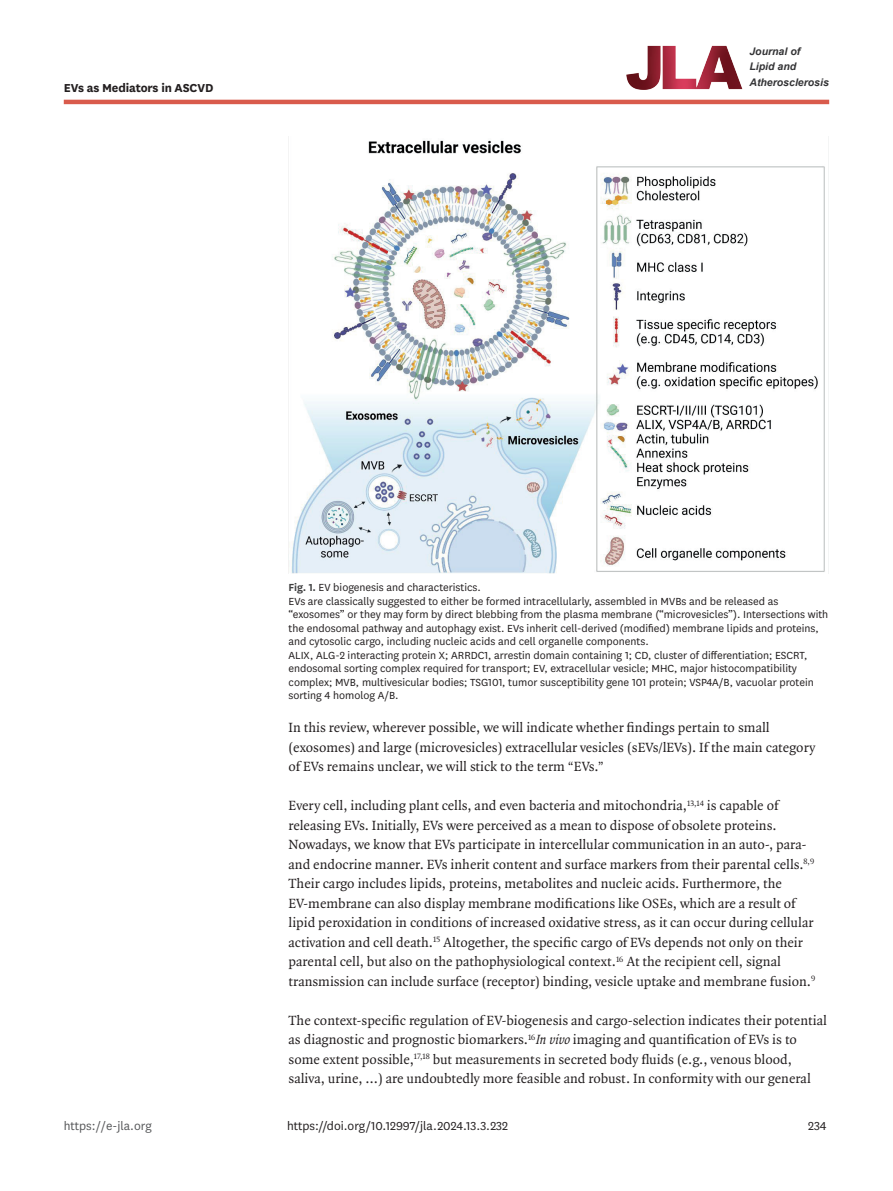
<style>
.page{position:relative;width:893px;height:1191px;background:#fff}
.page>*{position:absolute;margin:0;border:0;box-sizing:border-box;transform-origin:0 0}
.body_p{font:14.25px/19.5px "Quadraat OT";color:#231f20}
.doi_running_footer{font:13.5px "National";color:#231f20}
.alt-title-type{font:700 13.5px "National";letter-spacing:-.01em;color:#231f20}
.t1{font:13.5px "National";color:#57585a}
.fig_caption{font:12px/13.5px "National";color:#231f20}
.t2{font:italic 700 10.5px/15.8px "Arial";color:#343436}
.s1{font-weight:600;color:#3e3e3f}
.s2{font-style:italic}
</style>
<div class="page">
<hr style="left:64px;top:100px;width:765px;height:4px;background:#d95b4c">
<img style="left:626px;top:46px;width:117px;height:44px">
<img style="left:291px;top:136px;width:538px;height:437px">
<p class="alt-title-type" style="left:64px;top:78px;width:151px">EVs as Mediators in ASCVD</p>
<p class="t2" style="left:749px;top:43px;width:81px">Journal of<br>Lipid and<br>Atherosclerosis</p>
<p class="t1" style="left:64px;top:1116px;width:90px">https://e-jla.org</p>
<p class="fig_caption" style="left:289px;top:580px;width:541px"><span class="s1">Fig. 1.</span> EV biogenesis and characteristics.<br>EVs are classically suggested to either be formed intracellularly, assembled in MVBs and be released as “exosomes” or they may form by direct blebbing from the plasma membrane (“microvesicles”). Intersections with the endosomal pathway and autophagy exist. EVs inherit cell-derived (modified) membrane lipids and proteins, and cytosolic cargo, including nucleic acids and cell organelle components.<br>ALIX, ALG-2 interacting protein X; ARRDC1, arrestin domain containing 1; CD, cluster of differentiation; ESCRT, endosomal sorting complex required for transport; EV, extracellular vesicle; MHC, major histocompatibility complex; MVB, multivesicular bodies; TSG101, tumor susceptibility gene 101 protein; VSP4A/B, vacuolar protein sorting 4 homolog A/B.</p>
<p class="body_p" style="left:289px;top:718px;width:528px">In this review, wherever possible, we will indicate whether findings pertain to small (exosomes) and large (microvesicles) extracellular vesicles (sEVs/lEVs). If the main category of EVs remains unclear, we will stick to the term “EVs.”</p>
<p class="body_p" style="left:289px;top:796px;width:528px">Every cell, including plant cells, and even bacteria and mitochondria,<sup>13,14</sup> is capable of releasing EVs. Initially, EVs were perceived as a mean to dispose of obsolete proteins.<br>Nowadays, we know that EVs participate in intercellular communication in an auto-, para&shy;and endocrine manner. EVs inherit content and surface markers from their parental cells.<sup>8,9<br></sup>Their cargo includes lipids, proteins, metabolites and nucleic acids. Furthermore, the EV-membrane can also display membrane modifications like OSEs, which are a result of lipid peroxidation in conditions of increased oxidative stress, as it can occur during cellular activation and cell death.<sup>15</sup> Altogether, the specific cargo of EVs depends not only on their parental cell, but also on the pathophysiological context.<sup>16</sup> At the recipient cell, signal transmission can include surface (receptor) binding, vesicle uptake and membrane fusion.<sup>9</sup></p>
<p class="body_p" style="left:289px;top:1010px;width:540px">The context-specific regulation of EV-biogenesis and cargo-selection indicates their potential as diagnostic and prognostic biomarkers.<sup>16</sup><span class="s2">In vivo</span>imaging and quantification of EVs is to some extent possible,<sup>17,18</sup> but measurements in secreted body fluids (e.g., venous blood, saliva, urine, …) are undoubtedly more feasible and robust. In conformity with our general</p>
<p class="doi_running_footer" style="left:287px;top:1116px;width:223px">https://doi.org/10.12997/jla.2024.13.3.232</p>
<p class="doi_running_footer" style="left:808px;top:1116px;width:20px">234</p>
</div>
